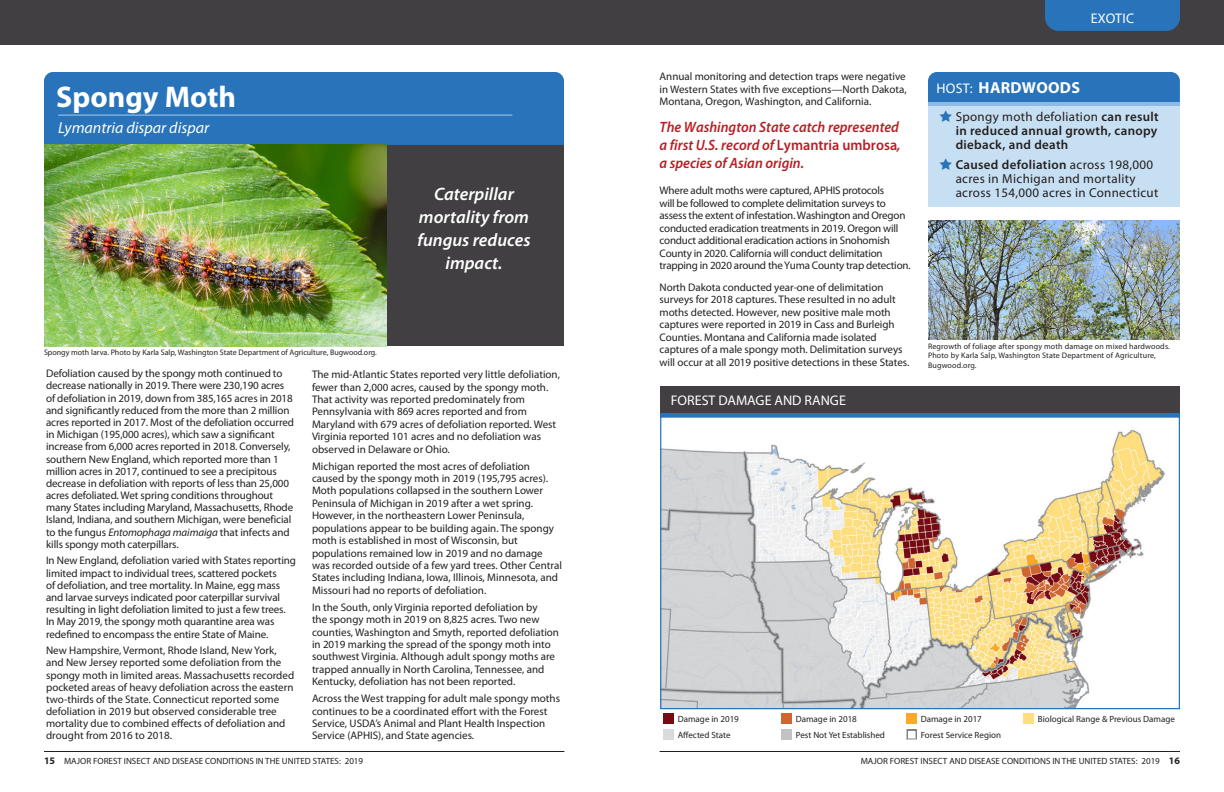
<style>
.page{position:relative;width:1224px;height:792px;background:#fff}
.page>*{position:absolute;margin:0;border:0;box-sizing:border-box;transform-origin:0 0}
.Pest-Disease_Heading{font:700 30px "Myriad Pro";color:#fff}
.Emphasis_White{font:italic 600 18px/23px "Myriad Pro";color:#fff;text-align:center}
.Scientific_Name{font:italic 16px "Myriad Pro";color:#fff}
.Host{font:700 16px "Myriad Pro";letter-spacing:.02em;color:#fff}
.Body{font:italic 600 15px/18px "Myriad Pro";color:#b71f24;text-align:justify;scale:.95 1}
.Map_Heading{font:14px "Myriad Pro";color:#fff}
.Pest_Type_Tab{font:14px "Myriad Pro";letter-spacing:.02em;color:#fff}
.t1{font:13px/14px "Myriad Pro";letter-spacing:.025em;color:#231f20}
.t2{font:600 13px/14px "Myriad Pro";letter-spacing:.025em;color:#231f20;text-align:justify}
.Body-2{font:11px/12.2px "Myriad Pro";letter-spacing:-.005em;color:#231f20}
.t3{font:9px "Myriad Pro";color:#231f20}
.t4{font:8px/9.6px "Myriad Pro";letter-spacing:.015em;color:#231f20}
.s1{font-style:normal}
.s2{font-weight:400;font-size:14px}
.s3{font-weight:400}
.s4{font-weight:600}
.s5{font-style:italic}
.s6{font-weight:700;font-size:10px}
</style>
<div class="page">
<div style="left:0;top:0;width:1224px;height:45px;background:#413f41"></div>
<div style="left:1045px;top:0;width:135px;height:31px;background:#2873ba"></div>
<div style="left:387px;top:143px;width:177px;height:203px;background:#413f41"></div>
<div style="left:44px;top:72px;width:520px;height:73px;background:#2873ba"></div>
<hr style="left:58px;top:114px;width:454px;height:2px;background:#8ebae3">
<div style="left:928px;top:72px;width:252px;height:30px;background:#2873ba"></div>
<div style="left:928px;top:102px;width:252px;height:105px;background:#c7dff2"></div>
<div style="left:660px;top:386px;width:520px;height:28px;background:#413f41"></div>
<div style="left:663px;top:713px;width:11px;height:11px;background:#750c15"></div>
<div style="left:781px;top:713px;width:11px;height:11px;background:#cf6632"></div>
<div style="left:906px;top:713px;width:11px;height:11px;background:#faa928"></div>
<div style="left:663px;top:729px;width:11px;height:11px;background:#dbdada"></div>
<div style="left:781px;top:729px;width:11px;height:11px;background:#c1c2c4"></div>
<div style="left:1024px;top:713px;width:10px;height:11px;background:#ffde7f"></div>
<svg style="left:906px;top:729px;width:11px;height:11px"></svg>
<svg style="left:907px;top:730px;width:9px;height:9px"></svg>
<div style="left:908px;top:731px;width:7px;height:8px;background:#c1c2c4"></div>
<div style="left:908px;top:731px;width:7px;height:7px;background:#fff"></div>
<hr style="left:928px;top:102px;width:252px;height:4px;background:#8ebae3">
<hr style="left:660px;top:414px;width:520px;height:4px;background:#2873ba">
<img style="left:928px;top:220px;width:252px;height:120px">
<img style="left:662px;top:430px;width:503px;height:277px">
<div style="left:660px;top:416px;width:520px;height:293px;border:1px solid #2873ba"></div>
<img style="left:44px;top:145px;width:343px;height:201px">
<hr style="left:55px;top:751px;width:509px;height:1px;background:#231f20">
<hr style="left:660px;top:751px;width:509px;height:1px;background:#231f20">
<h1 class="Pest_Type_Tab" style="left:1091px;top:9px;width:45px">EXOTIC</h1>
<p class="Body-2" style="left:660px;top:70px;width:249px;line-height:12.5px;text-align:justify">Annual monitoring and detection traps were negative in Western States with five exceptions—North Dakota, Montana, Oregon, Washington, and California.</p>
<p class="Body" style="left:660px;top:118px;width:255px">The Washington State catch represented a first U.S. record of <span class="s1">Lymantria umbrosa</span>, a species of Asian origin.</p>
<p class="Body-2" style="left:660px;top:184px;width:253px;line-height:12.5px">Where adult moths were captured, APHIS protocols<br>will be followed to complete delimitation surveys to assess the extent of infestation. Washington and Oregon conducted eradication treatments in 2019. Oregon will conduct additional eradication actions in Snohomish County in 2020. California will conduct delimitation trapping in 2020 around theYuma County trap detection.</p>
<p class="Body-2" style="left:660px;top:281px;width:251px;line-height:12.5px">North Dakota conducted year-one of delimitation surveys for 2018 captures. These resulted in no adult moths detected. However, new positive male moth captures were reported in 2019 in Cass and Burleigh Counties. Montana and California made isolated captures of a male spongy moth. Delimitation surveys will occur at all 2019 positive detections in these States.</p>
<h2 class="Host" style="left:936px;top:77px;width:145px"><span class="s2">HOST:</span> HARDWOODS</h2>
<h1 class="Pest-Disease_Heading" style="left:56px;top:77px;width:181px">Spongy Moth</h1>
<h2 class="Scientific_Name" style="left:58px;top:118px;width:152px">Lymantria dispar dispar</h2>
<p class="t2" style="left:956px;top:110px;width:205px"><span class="s3">Spongy moth defoliation</span> can result in reduced annual growth, canopy dieback, and death</p>
<p class="t1" style="left:956px;top:158px;width:204px"><span class="s4">Caused defoliation</span> across 198,000 acres in Michigan and mortality across 154,000 acres in Connecticut</p>
<p class="Emphasis_White" style="left:417px;top:182px;width:115px">Caterpillar mortality from fungus reduces impact.</p>
<p class="t4" style="left:44px;top:347px;width:334px">Spongy moth larva. Photo by Karla Salp, Washington State Department of Agriculture, Bugwood.org.</p>
<p class="t4" style="left:928px;top:341px;width:243px">Regrowth of foliage after spongy moth damage on mixed hardwoods.<br>Photo by Karla Salp, Washington State Department of Agriculture,<br>Bugwood.org.</p>
<p class="Body-2" style="left:46px;top:367px;width:249px">Defoliation caused by the spongy moth continued to decrease nationally in 2019. There were 230,190 acres of defoliation in 2019, down from 385,165 acres in 2018 and significantly reduced from the more than 2 million acres reported in 2017. Most of the defoliation occurred in Michigan (195,000 acres), which saw a significant increase from 6,000 acres reported in 2018. Conversely, southern New England, which reported more than 1 million acres in 2017, continued to see a precipitous decrease in defoliation with reports of less than 25,000 acres defoliated. Wet spring conditions throughout many States including Maryland, Massachusetts, Rhode Island, Indiana, and southern Michigan, were beneficial to the fungus <span class="s5">Entomophaga maimaiga</span> that infects and kills spongy moth caterpillars.</p>
<p class="Body-2" style="left:46px;top:555px;width:251px">In New England, defoliation varied with States reporting limited impact to individual trees, scattered pockets<br>of defoliation, and tree mortality. In Maine, egg mass and larvae surveys indicated poor caterpillar survival resulting in light defoliation limited to just a few trees.<br>In May 2019, the spongy moth quarantine area was redefined to encompass the entire State of Maine.</p>
<p class="Body-2" style="left:46px;top:644px;width:250px">New Hampshire, Vermont, Rhode Island, New York, and New Jersey reported some defoliation from the spongy moth in limited areas. Massachusetts recorded pocketed areas of heavy defoliation across the eastern two-thirds of the State. Connecticut reported some defoliation in 2019 but observed considerable tree mortality due to combined effects of defoliation and drought from 2016 to 2018.</p>
<p class="Body-2" style="left:312px;top:368px;width:250px">The mid-Atlantic States reported very little defoliation, fewer than 2,000 acres, caused by the spongy moth.<br>That activity was reported predominately from Pennsylvania with 869 acres reported and from Maryland with 679 acres of defoliation reported. West Virginia reported 101 acres and no defoliation was observed in Delaware or Ohio.</p>
<p class="Body-2" style="left:312px;top:460px;width:251px">Michigan reported the most acres of defoliation caused by the spongy moth in 2019 (195,795 acres).<br>Moth populations collapsed in the southern Lower Peninsula of Michigan in 2019 after a wet spring.<br>However, in the northeastern Lower Peninsula, populations appear to be building again. The spongy moth is established in most of Wisconsin, but populations remained low in 2019 and no damage was recorded outside of a few yard trees. Other Central States including Indiana, Iowa, Illinois, Minnesota, and Missouri had no reports of defoliation.</p>
<p class="Body-2" style="left:312px;top:601px;width:249px">In the South, only Virginia reported defoliation by<br>the spongy moth in 2019 on 8,825 acres. Two new counties, Washington and Smyth, reported defoliation in 2019 marking the spread of the spongy moth into southwest Virginia. Although adult spongy moths are trapped annually in North Carolina, Tennessee, and Kentucky, defoliation has not been reported.</p>
<p class="Body-2" style="left:312px;top:692px;width:250px">Across the West trapping for adult male spongy moths continues to be a coordinated effort with the Forest Service, USDA’s Animal and Plant Health Inspection Service (APHIS), and State agencies.</p>
<h1 class="Map_Heading" style="left:671px;top:392px;width:177px">FOREST DAMAGE AND RANGE</h1>
<p class="t3" style="left:678px;top:713px;width:63px">Damage in 2019</p>
<p class="t3" style="left:796px;top:713px;width:63px">Damage in 2018</p>
<p class="t3" style="left:921px;top:713px;width:63px">Damage in 2017</p>
<p class="t3" style="left:1038px;top:713px;width:139px">Biological Range &amp; Previous Damage</p>
<p class="t3" style="left:678px;top:729px;width:54px">Affected State</p>
<p class="t3" style="left:796px;top:729px;width:91px">Pest Not Yet Established</p>
<p class="t3" style="left:921px;top:729px;width:82px">Forest Service Region</p>
<p class="t3" style="left:44px;top:755px;width:321px"><span class="s6">15</span> MAJOR FOREST INSECT AND DISEASE CONDITIONS IN THE UNITED STATES: 2019</p>
<p class="t3" style="left:861px;top:755px;width:321px">MAJOR FOREST INSECT AND DISEASE CONDITIONS IN THE UNITED STATES: 2019 <span class="s6">16</span></p>
</div>
